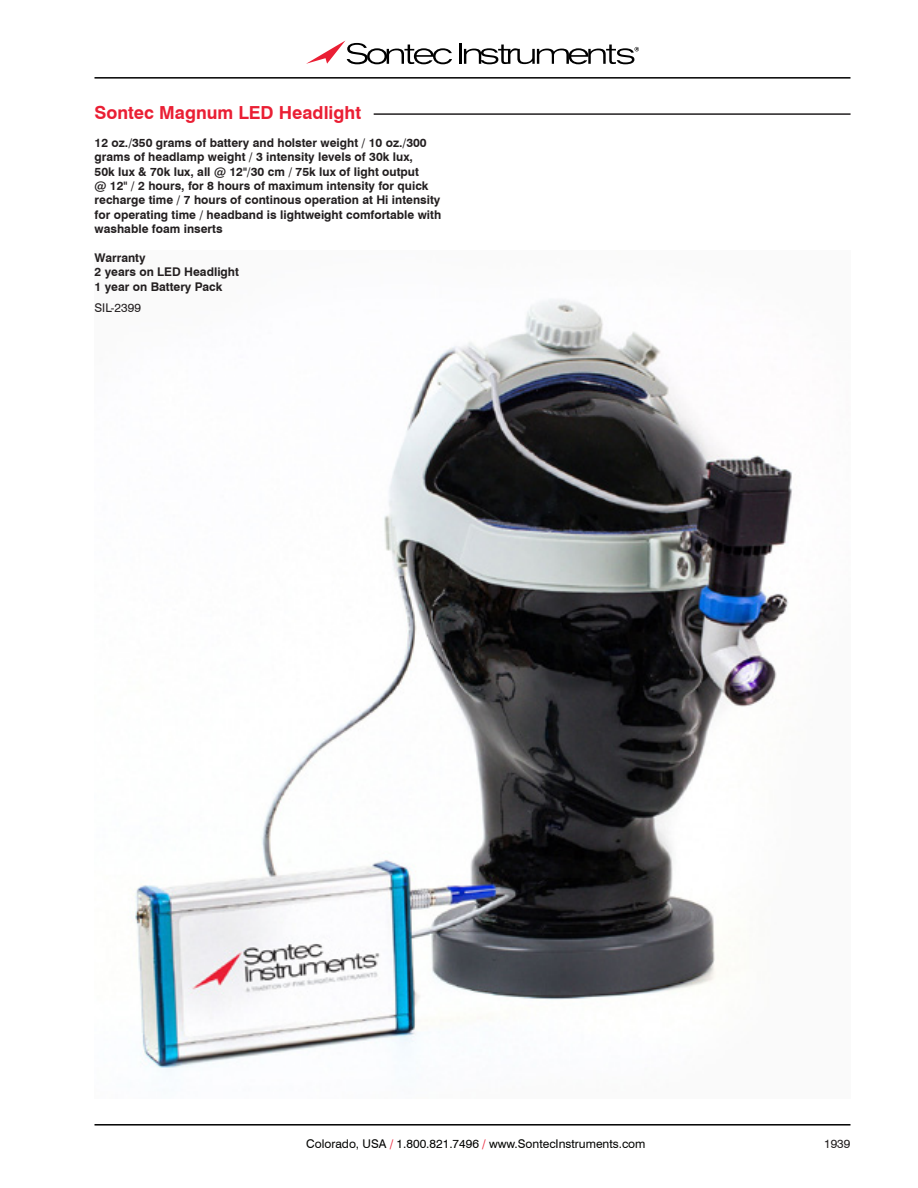
<style>
.page{position:relative;width:918px;height:1188px;background:#fff}
.page>*{position:absolute;margin:0;border:0;box-sizing:border-box;transform-origin:0 0}
.t1{font:700 18px "Swiss 721 BT";color:#ea1f34}
.Description{font:700 12px/14.4px "Swiss 721 BT";color:#231f20}
.t2{font:12px "Swiss 721 BT";color:#040503}
.Item{font:12px "Swiss 721 BT";color:#231f20}
.s1{color:#ea2036}
</style>
<div class="page">
<hr style="left:94px;top:1124px;width:756px;height:2px;background:#000">
<hr style="left:94px;top:77px;width:756px;height:2px;background:#000">
<svg style="left:306px;top:40px;width:146px;height:24px"></svg>
<hr style="left:459px;top:43px;width:3px;height:21px;background:#000">
<svg style="left:464px;top:45px;width:175px;height:19px"></svg>
<img style="left:134px;top:299px;width:658px;height:773px">
<hr style="left:374px;top:113px;width:477px;height:2px;background:#231f20">
<p class="t1" style="left:95px;top:101px;width:268px">Sontec Magnum LED Headlight</p>
<p class="Description" style="left:95px;top:135px;width:348px">12 oz./350 grams of battery and holster weight / 10 oz./300 grams of headlamp weight / 3 intensity levels of 30k lux,<br>50k lux &amp; 70k lux, all @ 12"/30 cm / 75k lux of light output<br>@ 12" / 2 hours, for 8 hours of maximum intensity for quick recharge time / 7 hours of continous operation at Hi intensity for operating time / headband is lightweight comfortable with washable foam inserts</p>
<p class="Description" style="left:95px;top:250px;width:146px">Warranty<br>2 years on LED Headlight<br>1 year on Battery Pack</p>
<p class="Item" style="left:95px;top:300px;width:48px">SIL-2399</p>
<p class="t2" style="left:306px;top:1136px;width:341px">Colorado, USA <span class="s1">/</span> 1.800.821.7496 <span class="s1">/</span> www.SontecInstruments.com</p>
<p class="Item" style="left:824px;top:1136px;width:28px">1939</p>
</div>
